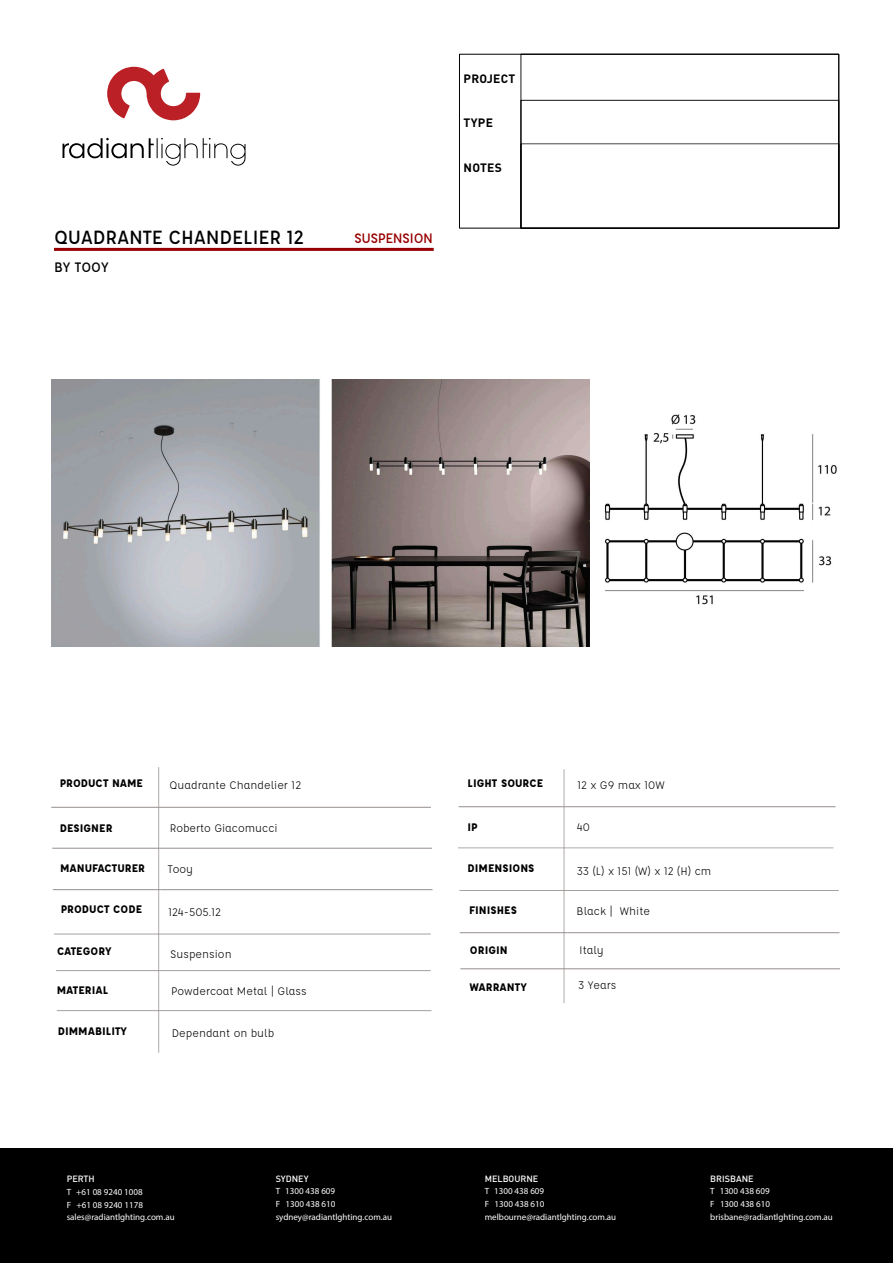
<style>
.page{position:relative;width:893px;height:1263px;background:#fff}
.page>*{position:absolute;margin:0;border:0;box-sizing:border-box;transform-origin:0 0}
.t1{font:500 20.85px "Affogato";letter-spacing:-.01em;color:#000}
.t2{font:500 15px "Affogato";letter-spacing:-.035em;color:#970000}
.t3{font:500 15px "Affogato";color:#000}
.t4{font:12px "Affogato";color:#000}
.t5{font:700 12px "Affogato";color:#000}
.t6{font:700 12px "DIN Pro";letter-spacing:.02em;color:#000}
.t7{font:9px/12.8px "DIN Pro";color:#fff}
.t8{font:500 9px "DIN Pro";color:#fff}
</style>
<div class="page">
<img style="left:589px;top:403px;width:248px;height:210px">
<hr style="left:51px;top:807px;width:108px;height:1px;background:#958e8d">
<hr style="left:159px;top:807px;width:272px;height:1px;background:#958e8d">
<hr style="left:52px;top:848px;width:108px;height:1px;background:#958e8d">
<hr style="left:160px;top:848px;width:272px;height:1px;background:#958e8d">
<hr style="left:53px;top:889px;width:107px;height:1px;background:#958e8d">
<hr style="left:160px;top:889px;width:272px;height:1px;background:#958e8d">
<hr style="left:158px;top:767px;width:2px;height:286px;background:#958e8d">
<hr style="left:54px;top:933px;width:377px;height:1px;background:#958e8d">
<hr style="left:56px;top:970px;width:375px;height:1px;background:#958e8d">
<svg style="left:107px;top:67px;width:93px;height:53px"></svg>
<svg style="left:63px;top:138px;width:183px;height:28px"></svg>
<hr style="left:563px;top:769px;width:2px;height:234px;background:#958e8d">
<hr style="left:459px;top:806px;width:104px;height:1px;background:#958e8d">
<hr style="left:563px;top:806px;width:273px;height:1px;background:#958e8d">
<hr style="left:458px;top:847px;width:375px;height:1px;background:#958e8d">
<hr style="left:459px;top:890px;width:380px;height:1px;background:#958e8d">
<hr style="left:460px;top:932px;width:107px;height:1px;background:#958e8d">
<hr style="left:567px;top:932px;width:272px;height:1px;background:#958e8d">
<hr style="left:460px;top:968px;width:108px;height:1px;background:#958e8d">
<hr style="left:568px;top:968px;width:272px;height:1px;background:#958e8d">
<div style="left:0;top:1148px;width:893px;height:115px;background:#000"></div>
<div style="left:521px;top:54px;width:318px;height:174px;border:1px solid #000"></div>
<hr style="left:54px;top:248px;width:380px;height:3px;background:#960000">
<img style="left:52px;top:380px;width:537px;height:266px">
<hr style="left:57px;top:1010px;width:374px;height:1px;background:#958e8d">
<h1 class="t1" style="left:54px;top:224px;width:251px">QUADRANTE CHANDELIER 12</h1>
<h2 class="t2" style="left:354px;top:229px;width:80px">SUSPENSION</h2>
<h2 class="t3" style="left:54px;top:257px;width:56px">BY TOOY</h2>
<h3 class="t6" style="left:464px;top:68px;width:53px">PROJECT</h3>
<h3 class="t6" style="left:464px;top:113px;width:31px">TYPE</h3>
<h3 class="t6" style="left:464px;top:158px;width:40px">NOTES</h3>
<h3 class="t5" style="left:60px;top:775px;width:85px">PRODUCT NAME</h3>
<h3 class="t4" style="left:169px;top:777px;width:133px">Quadrante Chandelier 12</h3>
<h3 class="t5" style="left:60px;top:820px;width:54px">DESIGNER</h3>
<h3 class="t4" style="left:170px;top:821px;width:110px">Roberto Giacomucci</h3>
<h3 class="t5" style="left:60px;top:860px;width:86px">MANUFACTURER</h3>
<h3 class="t4" style="left:168px;top:862px;width:27px">Tooy</h3>
<h3 class="t5" style="left:61px;top:901px;width:83px">PRODUCT CODE</h3>
<h3 class="t5" style="left:57px;top:944px;width:56px">CATEGORY</h3>
<h3 class="t4" style="left:170px;top:947px;width:63px">Suspension</h3>
<h3 class="t5" style="left:57px;top:982px;width:53px">MATERIAL</h3>
<h3 class="t4" style="left:168px;top:904px;width:54px">124-505.12</h3>
<h3 class="t4" style="left:171px;top:983px;width:137px">Powdercoat Metal | Glass</h3>
<h3 class="t5" style="left:468px;top:776px;width:77px">LIGHT SOURCE</h3>
<h3 class="t4" style="left:577px;top:777px;width:89px">12 x G9 max 10W</h3>
<h3 class="t5" style="left:468px;top:819px;width:12px">IP</h3>
<h3 class="t4" style="left:577px;top:819px;width:15px">40</h3>
<h3 class="t5" style="left:468px;top:860px;width:68px">DIMENSIONS</h3>
<h3 class="t4" style="left:577px;top:863px;width:136px">33 (L) x 151 (W) x 12 (H) cm</h3>
<h3 class="t5" style="left:469px;top:903px;width:49px">FINISHES</h3>
<h3 class="t4" style="left:577px;top:904px;width:75px">Black | White</h3>
<h3 class="t5" style="left:470px;top:942px;width:39px">ORIGIN</h3>
<h3 class="t4" style="left:579px;top:942px;width:26px">Italy</h3>
<h3 class="t5" style="left:469px;top:979px;width:59px">WARRANTY</h3>
<h3 class="t4" style="left:578px;top:978px;width:40px">3 Years</h3>
<h3 class="t5" style="left:58px;top:1024px;width:71px">DIMMABILITY</h3>
<h3 class="t4" style="left:172px;top:1025px;width:104px">Dependant on bulb</h3>
<p class="t8" style="left:67px;top:1171px;width:30px">PERTH</p>
<p class="t7" style="left:67px;top:1185px;width:109px">T +61 08 9240 1008<br>F +61 08 9240 1178 sales@radiantlghting.com.au</p>
<p class="t8" style="left:276px;top:1171px;width:34px">SYDNEY</p>
<p class="t7" style="left:276px;top:1185px;width:118px">T 1300 438 609<br>F 1300 438 610 sydney@radiantlghting.com.au</p>
<p class="t8" style="left:485px;top:1171px;width:55px">MELBOURNE</p>
<p class="t7" style="left:485px;top:1185px;width:133px">T 1300 438 609<br>F 1300 438 610 melbourne@radiantlghting.com.au</p>
<p class="t8" style="left:710px;top:1171px;width:45px">BRISBANE</p>
<p class="t7" style="left:710px;top:1185px;width:124px">T 1300 438 609<br>F 1300 438 610 brisbane@radiantlghting.com.au</p>
</div>
